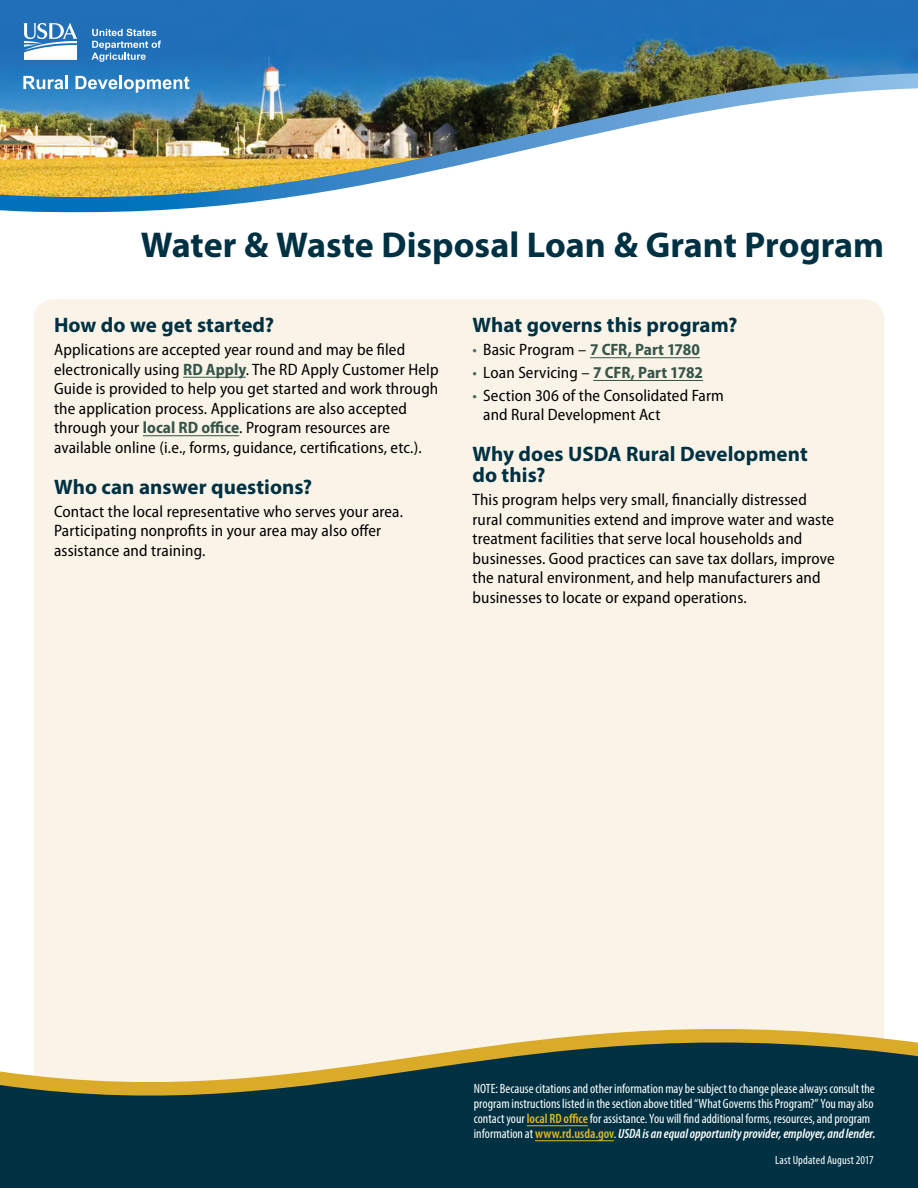
<style>
.page{position:relative;width:918px;height:1188px;background:#fff}
.page>*{position:absolute;margin:0;border:0;box-sizing:border-box;transform-origin:0 0}
.t1{font:700 36px "Myriad Pro";color:#003142}
.t2{font:700 21px/21px "Myriad Pro";color:#003142}
.t3{font:semi-condensed 16.5px/19.5px "Myriad Pro";letter-spacing:.01em;color:#000}
.t4{font:condensed 13.5px/15px "Myriad Pro";color:#fff}
.t5{font:condensed 12px "Myriad Pro";letter-spacing:.01em;color:#fff}
.s1{font-weight:700;color:#375449}
.s2{color:#4a6b5f}
.s3{font-weight:600;color:#e3b923}
.s4{font-weight:600;font-style:italic}
</style>
<div class="page">
<img style="left:0;top:0;width:918px;height:73px">
<img style="left:0;top:73px;width:918px;height:139px">
<svg style="left:23px;top:76px;width:45px;height:13px"></svg>
<svg style="left:76px;top:76px;width:113px;height:17px"></svg>
<svg style="left:91px;top:29px;width:70px;height:33px;background:#5592c8"></svg>
<svg style="left:23px;top:23px;width:55px;height:37px"></svg>
<div style="left:34px;top:299px;width:850px;height:855px;background:#faf4e8;border-radius:20px"></div>
<svg style="left:0;top:1029px;width:918px;height:159px;fill:#003142"></svg>
<hr style="left:183px;top:377px;width:63px;height:1px;background:#375449">
<hr style="left:143px;top:435px;width:96px;height:1px;background:#375449">
<hr style="left:590px;top:357px;width:110px;height:1px;background:#375449">
<hr style="left:593px;top:380px;width:110px;height:1px;background:#375449">
<hr style="left:527px;top:1125px;width:61px;height:1px;background:#e3b923">
<hr style="left:535px;top:1140px;width:79px;height:1px;background:#e3b923">
<h1 class="t1" style="left:141px;top:221px;width:745px">Water &amp; Waste Disposal Loan &amp; Grant Program</h1>
<h3 class="t2" style="left:54px;top:314px;width:222px">How do we get started?</h3>
<p class="t3" style="left:54px;top:340px;width:386px">Applications are accepted year round and may be filed electronically using <span class="s1">RD Apply</span>. The RD Apply Customer Help Guide is provided to help you get started and work through the application process. Applications are also accepted through your <span class="s1">local RD office</span>. Program resources are available online (i.e., forms, guidance, certifications, etc.).</p>
<h3 class="t2" style="left:54px;top:476px;width:260px">Who can answer questions?</h3>
<p class="t3" style="left:54px;top:502px;width:351px">Contact the local representative who serves your area.<br>Participating nonprofits in your area may also offer assistance and training.</p>
<h3 class="t2" style="left:472px;top:314px;width:266px">What governs this program?</h3>
<p class="t3" style="left:472px;top:340px;width:229px"><span class="s2">•</span> Basic Program – <span class="s1">7 CFR, Part 1780</span></p>
<p class="t3" style="left:472px;top:363px;width:232px"><span class="s2">•</span> Loan Servicing – <span class="s1">7 CFR, Part 1782</span></p>
<p class="t3" style="left:483px;top:386px;width:242px;text-indent:-11px"><span class="s2">•</span> Section 306 of the Consolidated Farm and Rural Development Act</p>
<h3 class="t2" style="left:472px;top:443px;width:337px">Why does USDA Rural Development do this?</h3>
<p class="t3" style="left:472px;top:490px;width:364px">This program helps very small, financially distressed rural communities extend and improve water and waste treatment facilities that serve local households and businesses. Good practices can save tax dollars, improve the natural environment, and help manufacturers and businesses to locate or expand operations.</p>
<p class="t4" style="left:474px;top:1081px;width:403px">NOTE: Because citations and other information may be subject to change please always consult the program instructions listed in the section above titled “What Governs this Program?” You may also contact your <span class="s3">local RD office</span>for assistance. You will find additional forms, resources, and program information at <span class="s3">www.rd.usda.gov</span>. <span class="s4">USDA is an equal opportunity provider, employer, and lender.</span></p>
<p class="t5" style="left:775px;top:1153px;width:100px">Last Updated August 2017</p>
</div>
